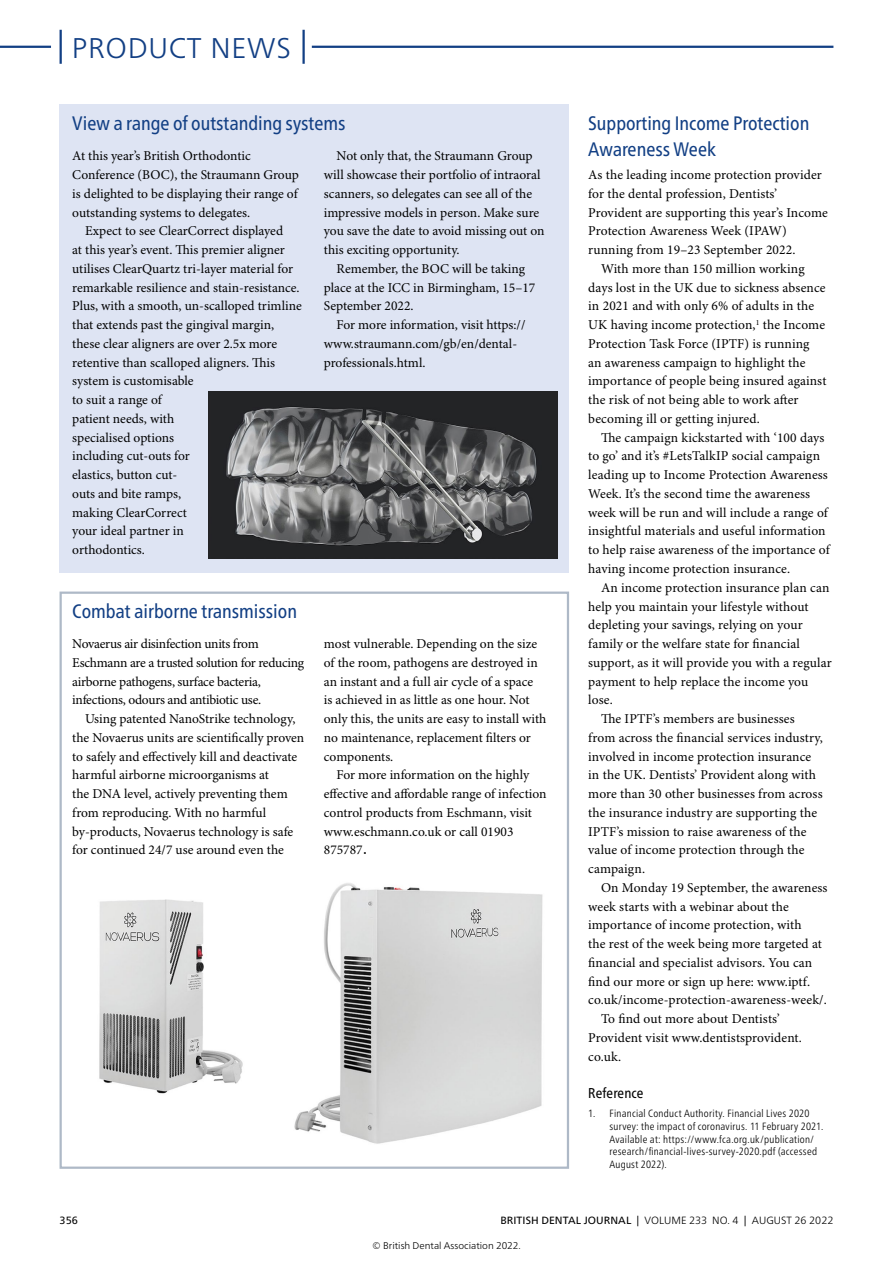
<style>
.page{position:relative;width:893px;height:1263px;background:#fff}
.page>*{position:absolute;margin:0;border:0;box-sizing:border-box;transform-origin:0 0}
.t1{font:300 28.5px "Frutiger Neue LT Pro";letter-spacing:.025em;color:#123f84}
.Title_9_Cnd_13pt_286{font:condensed 19.5px/25.5px "Frutiger Neue LT Pro";color:#123f84}
.Bibliography_Heading{font:condensed 14.25px "Frutiger Neue LT Pro";letter-spacing:.01em;color:#000}
.Para_9pt_ragged{font:13.5px/18.8px "Minion Pro";color:#000}
.Para_9pt_ragged_1st{font:13.5px/18.8px "Minion Pro";letter-spacing:-.005em;color:#000}
.t2{font:300 condensed 10.5px/12.8px "Frutiger Neue LT Pro";letter-spacing:.025em;color:#000}
.t3{font:300 10.5px "Frutiger Neue LT Pro";letter-spacing:.005em;color:#000}
.t4{font:10.5px "Frutiger Neue LT Pro";color:#000}
.t5{font:300 9.75px "Frutiger Neue LT Pro";color:#000}
.s1{font-family:"Times New Roman";font-size:18px}
.s2{font-family:"Frutiger Neue LT Pro Cn Lt 2";font-weight:400;font-stretch:normal}
.s3{font-weight:400}
</style>
<div class="page">
<div style="left:60px;top:104px;width:509px;height:469px;background:#dee4f3"></div>
<div style="left:60px;top:591px;width:509px;height:578px;border:2px solid #aeb9c7"></div>
<img style="left:209px;top:392px;width:349px;height:166px">
<img style="left:99px;top:883px;width:444px;height:261px">
<hr style="left:0;top:46px;width:51px;height:2px;background:#123f84">
<hr style="left:312px;top:46px;width:521px;height:2px;background:#123f84">
<hr style="left:60px;top:30px;width:2px;height:34px;background:#123f84">
<hr style="left:302px;top:30px;width:3px;height:34px;background:#123f84">
<h1 class="t1" style="left:72px;top:31px;width:217px">PRODUCT NEWS</h1>
<p class="Title_9_Cnd_13pt_286" style="left:72px;top:111px;width:275px">View a range of outstanding systems</p>
<p class="Para_9pt_ragged_1st" style="left:72px;top:147px;width:228px">At this year’s British Orthodontic Conference (BOC), the Straumann Group is delighted to be displaying their range of outstanding systems to delegates.</p>
<p class="Para_9pt_ragged" style="left:72px;top:222px;width:231px;text-indent:13px">Expect to see ClearCorrect displayed<br>at this year’s event. This premier aligner utilises ClearQuartz tri-layer material for remarkable resilience and stain-resistance.<br>Plus, with a smooth, un-scalloped trimline that extends past the gingival margin, these clear aligners are over 2.5x more retentive than scalloped aligners. This system is customisable<br>to suit a range of<br>patient needs, with<br>specialised options<br>including cut-outs for<br>elastics, button cut-<br>outs and bite ramps,<br>making ClearCorrect<br>your ideal partner in<br>orthodontics.</p>
<p class="Title_9_Cnd_13pt_286" style="left:72px;top:598px;width:226px">Combat airborne transmission</p>
<p class="Para_9pt_ragged_1st" style="left:72px;top:635px;width:233px">Novaerus air disinfection units from Eschmann are a trusted solution for reducing airborne pathogens, surface bacteria, infections, odours and antibiotic use.</p>
<p class="Para_9pt_ragged" style="left:72px;top:710px;width:233px;text-indent:13px">Using patented NanoStrike technology, the Novaerus units are scientifically proven to safely and effectively kill and deactivate harmful airborne microorganisms at<br>the DNA level, actively preventing them from reproducing. With no harmful by-products, Novaerus technology is safe for continued 24/7 use around even the</p>
<p class="Para_9pt_ragged" style="left:324px;top:147px;width:222px;text-indent:13px">Not only that, the Straumann Group will showcase their portfolio of intraoral scanners, so delegates can see all of the impressive models in person. Make sure you save the date to avoid missing out on this exciting opportunity.</p>
<p class="Para_9pt_ragged" style="left:324px;top:260px;width:213px;text-indent:13px">Remember, the BOC will be taking place at the ICC in Birmingham, 15–17<br>September 2022.</p>
<p class="Para_9pt_ragged" style="left:324px;top:316px;width:203px;text-indent:13px">For more information, visit https:// www.straumann.com/gb/en/dental&shy;professionals.html.</p>
<p class="Para_9pt_ragged" style="left:324px;top:635px;width:224px">most vulnerable. Depending on the size of the room, pathogens are destroyed in an instant and a full air cycle of a space<br>is achieved in as little as one hour. Not only this, the units are easy to install with no maintenance, replacement filters or components.</p>
<p class="Para_9pt_ragged" style="left:324px;top:766px;width:224px;text-indent:13px">For more information on the highly effective and affordable range of infection control products from Eschmann, visit www.eschmann.co.uk or call 01903<br>875787<span class="s1">.</span></p>
<p class="Title_9_Cnd_13pt_286" style="left:588px;top:111px;width:223px">Supporting Income Protection<br>Awareness Week</p>
<p class="Para_9pt_ragged_1st" style="left:588px;top:166px;width:241px">As the leading income protection provider for the dental profession, Dentists’ Provident are supporting this year’s Income Protection Awareness Week (IPAW) running from 19–23 September 2022.</p>
<p class="Para_9pt_ragged" style="left:588px;top:260px;width:240px;text-indent:13px">With more than 150 million working days lost in the UK due to sickness absence in 2021 and with only 6% of adults in the UK having income protection,<sup>1</sup> the Income Protection Task Force (IPTF) is running<br>an awareness campaign to highlight the importance of people being insured against the risk of not being able to work after becoming ill or getting injured.</p>
<p class="Para_9pt_ragged" style="left:588px;top:429px;width:243px;text-indent:13px">The campaign kickstarted with ‘100 days to go’ and it’s #LetsTalkIP social campaign leading up to Income Protection Awareness Week. It’s the second time the awareness week will be run and will include a range of insightful materials and useful information to help raise awareness of the importance of having income protection insurance.</p>
<p class="Para_9pt_ragged" style="left:588px;top:579px;width:245px;text-indent:13px">An income protection insurance plan can help you maintain your lifestyle without depleting your savings, relying on your family or the welfare state for financial support, as it will provide you with a regular payment to help replace the income you lose.</p>
<p class="Para_9pt_ragged" style="left:588px;top:710px;width:236px;text-indent:13px">The IPTF’s members are businesses from across the financial services industry, involved in income protection insurance in the UK. Dentists’ Provident along with more than 30 other businesses from across the insurance industry are supporting the IPTF’s mission to raise awareness of the value of income protection through the campaign.</p>
<p class="Para_9pt_ragged" style="left:588px;top:879px;width:241px;text-indent:13px">On Monday 19 September, the awareness week starts with a webinar about the importance of income protection, with<br>the rest of the week being more targeted at financial and specialist advisors. You can find our more or sign up here: www.iptf. co.uk/income-protection-awareness-week/.</p>
<p class="Para_9pt_ragged" style="left:588px;top:1010px;width:215px;text-indent:13px">To find out more about Dentists’<br>Provident visit www.dentistsprovident. co.uk.</p>
<p class="Bibliography_Heading" style="left:588px;top:1085px;width:57px">Reference</p>
<p class="t2" style="left:609px;top:1107px;width:215px;text-indent:-21px">1. Financial Conduct Authority. Financial Lives 2020 survey: the impact of coronavirus. 11 February 2021.<br>Available at: https://www.fca.org.uk/publication/ <span class="s2">research/financial-lives-survey-2020.pdf</span> (accessed August 2022).</p>
<p class="t4" style="left:60px;top:1214px;width:20px">356</p>
<p class="t3" style="left:500px;top:1214px;width:335px"><span class="s3">BRITISH DENTAL JOURNAL |</span> VOLUME 233 NO. 4 <span class="s3">|</span> August 26 2022</p>
<p class="t5" style="left:372px;top:1240px;width:150px">© British Dental Association 2022.</p>
</div>
